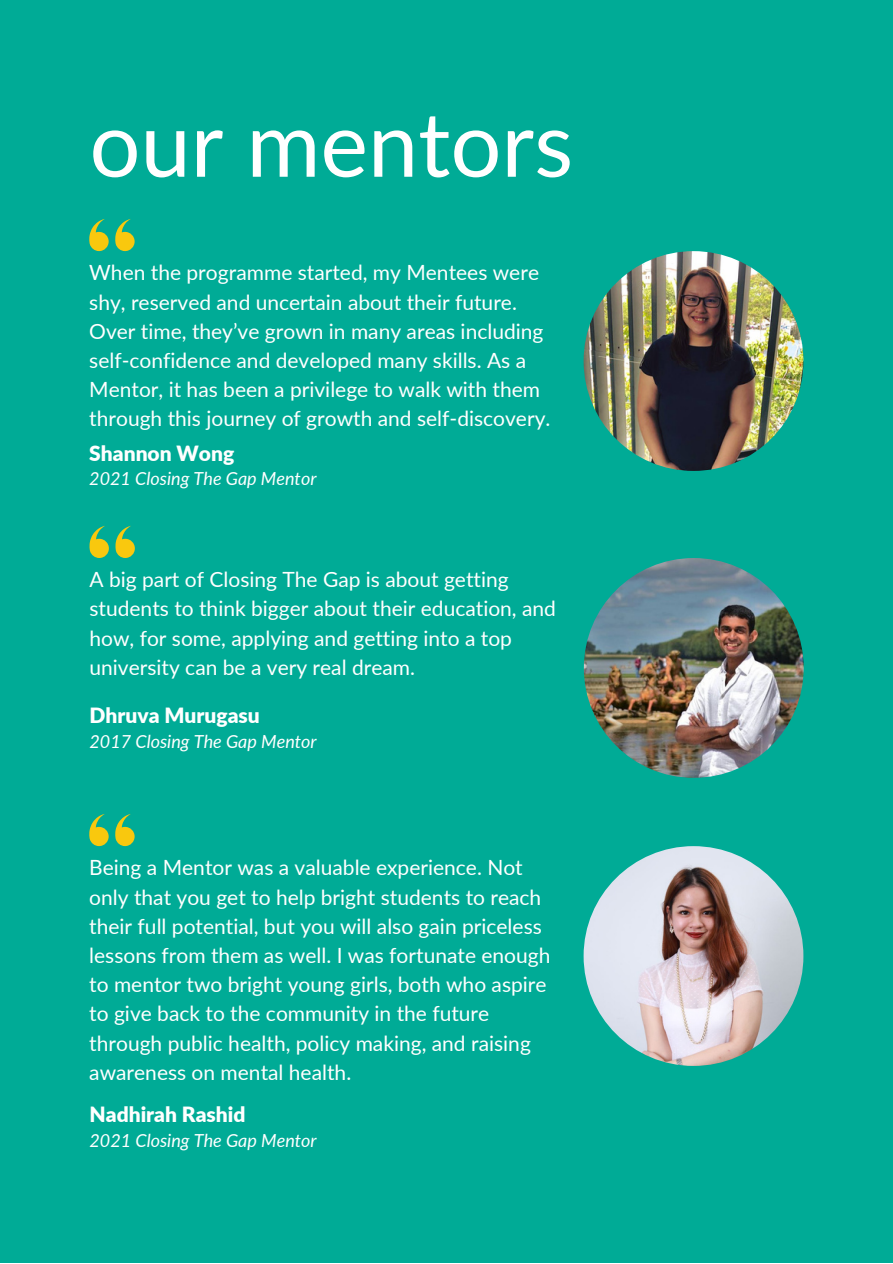
<style>
.page{position:relative;width:893px;height:1264px;background:#fff}
.page>*{position:absolute;margin:0;border:0;box-sizing:border-box;transform-origin:0 0}
.t1{font:89.85px "Lato";color:#fff}
.t2{font:21px/29.2px "Lato";color:#fff}
.t3{font:900 21px "Lato";color:#fff}
.t4{font:italic 18px "Lato";color:#fff}
</style>
<div class="page">
<div style="left:0;top:0;width:892px;height:1262px;background:#00ab96"></div>
<img style="left:583px;top:251px;width:220px;height:220px;border-radius:50%">
<svg style="left:89px;top:219px;width:20px;height:32px"></svg>
<svg style="left:115px;top:219px;width:19px;height:32px"></svg>
<img style="left:583px;top:846px;width:220px;height:219px;border-radius:50%">
<svg style="left:89px;top:814px;width:20px;height:32px"></svg>
<svg style="left:115px;top:814px;width:19px;height:32px"></svg>
<img style="left:583px;top:558px;width:220px;height:219px;border-radius:50%">
<svg style="left:89px;top:525px;width:20px;height:33px"></svg>
<svg style="left:115px;top:525px;width:19px;height:33px"></svg>
<p class="t1" style="left:89px;top:88px;width:485px">our mentors</p>
<p class="t2" style="left:89px;top:257px;width:462px">When the programme started, my Mentees were shy, reserved and uncertain about their future.<br>Over time, they’ve grown in many areas including self-confidence and developed many skills. As a Mentor, it has been a privilege to walk with them through this journey of growth and self-discovery.</p>
<p class="t3" style="left:89px;top:440px;width:147px">Shannon Wong</p>
<p class="t4" style="left:89px;top:467px;width:229px">2021 Closing The Gap Mentor</p>
<p class="t2" style="left:89px;top:564px;width:468px">A big part of Closing The Gap is about getting students to think bigger about their education, and how, for some, applying and getting into a top university can be a very real dream.</p>
<p class="t3" style="left:89px;top:702px;width:172px">Dhruva Murugasu</p>
<p class="t4" style="left:89px;top:730px;width:229px">2017 Closing The Gap Mentor</p>
<p class="t2" style="left:89px;top:852px;width:462px">Being a Mentor was a valuable experience. Not only that you get to help bright students to reach their full potential, but you will also gain priceless lessons from them as well. I was fortunate enough to mentor two bright young girls, both who aspire to give back to the community in the future through public health, policy making, and raising awareness on mental health.</p>
<p class="t3" style="left:89px;top:1101px;width:157px">Nadhirah Rashid</p>
<p class="t4" style="left:89px;top:1129px;width:229px">2021 Closing The Gap Mentor</p>
</div>
